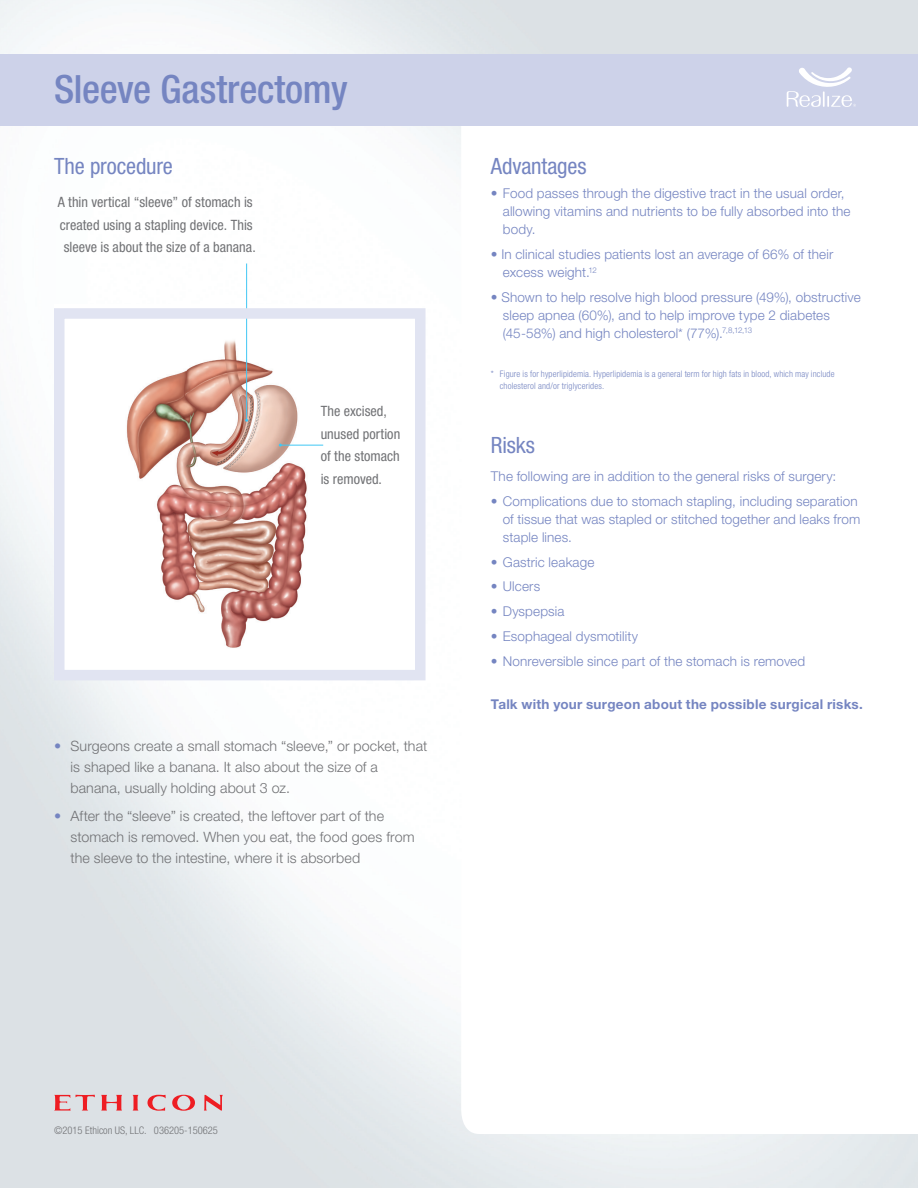
<style>
.page{position:relative;width:918px;height:1188px;background:#fff}
.page>*{position:absolute;margin:0;border:0;box-sizing:border-box;transform-origin:0 0}
.subhead{font:500 condensed 39px "Helvetica Neue LT Std";letter-spacing:-.005em;color:#7585c1}
.subhead-2{font:condensed 22.5px "Helvetica Neue LT Std";letter-spacing:-.005em;color:#7585c1}
.Body_text_no_space{font:300 14.25px/21px "Helvetica Neue LT Std";letter-spacing:.01em;color:#717275}
.Art_callout{font:condensed 14.25px/22.5px "Helvetica Neue LT Std";color:#717275}
.subhead-3{font:300 13.5px/18px "Helvetica Neue LT Std";letter-spacing:.01em;color:#7585c1}
.Body_text_large_spac{font:300 13.5px/18px "Helvetica Neue LT Std";letter-spacing:.01em;color:#7585c1}
.Body_text_large_spac-2{font:700 13.5px "Helvetica Neue LT Std";letter-spacing:.02em;color:#7585c1}
.Footnotes{font:300 condensed 10.5px "Helvetica Neue LT Std";color:#717275}
.subhead-4{font:300 condensed 9px/12px "Helvetica Neue LT Std";letter-spacing:.015em;color:#7585c1}
.s1{color:#7585c1}
</style>
<div class="page">
<img style="left:126px;top:328px;width:198px;height:320px">
<hr style="left:280px;top:445px;width:43px;height:1px;background:#40c7f4">
<hr style="left:246px;top:264px;width:1px;height:156px;background:#40c7f4">
<div style="left:0;top:54px;width:918px;height:71px;background:#cdd2e9"></div>
<svg style="left:787px;top:67px;width:69px;height:40px"></svg>
<svg style="left:54px;top:1095px;width:16px;height:16px"></svg>
<svg style="left:76px;top:1095px;width:19px;height:16px"></svg>
<svg style="left:101px;top:1095px;width:21px;height:16px"></svg>
<svg style="left:133px;top:1095px;width:5px;height:16px"></svg>
<svg style="left:147px;top:1095px;width:19px;height:16px"></svg>
<svg style="left:204px;top:1095px;width:19px;height:16px"></svg>
<svg style="left:172px;top:1095px;width:23px;height:16px"></svg>
<div style="left:54px;top:308px;width:372px;height:372px;border:10px solid #e1e4f2"></div>
<p class="subhead" style="left:54px;top:66px;width:295px">Sleeve Gastrectomy</p>
<p class="subhead-2" style="left:54px;top:153px;width:120px">The procedure</p>
<p class="Art_callout" style="left:58px;top:191px;width:200px">A thin vertical “sleeve” of stomach is created using a stapling device. This sleeve is about the size of a banana.</p>
<p class="Art_callout" style="left:321px;top:400px;width:81px">The excised, unused portion of the stomach is removed.</p>
<p class="Body_text_no_space" style="left:54px;top:735px;width:375px"><span class="s1">•</span> Surgeons create a small stomach “sleeve,” or pocket, that</p>
<p class="Body_text_no_space" style="left:71px;top:756px;width:309px">is shaped like a banana. It also about the size of a banana, usually holding about 3 oz.</p>
<p class="Body_text_no_space" style="left:54px;top:805px;width:332px"><span class="s1">•</span> After the “sleeve” is created, the leftover part of the</p>
<p class="Body_text_no_space" style="left:71px;top:826px;width:346px">stomach is removed. When you eat, the food goes from</p>
<p class="Body_text_no_space" style="left:71px;top:847px;width:291px">the sleeve to the intestine, where it is absorbed</p>
<p class="subhead-2" style="left:491px;top:153px;width:97px">Advantages</p>
<p class="subhead-3" style="left:503px;top:184px;width:349px;text-indent:-12px">• Food passes through the digestive tract in the usual order, allowing vitamins and nutrients to be fully absorbed into the body.</p>
<p class="subhead-3" style="left:503px;top:245px;width:332px;text-indent:-12px">• In clinical studies patients lost an average of 66% of their excess weight.<sup>12</sup></p>
<p class="subhead-3" style="left:503px;top:288px;width:359px;text-indent:-12px">• Shown to help resolve high blood pressure (49%), obstructive sleep apnea (60%), and to help improve type 2 diabetes (45-58%) and high cholesterol* (77%).<sup>7,8,12,13</sup></p>
<p class="subhead-4" style="left:500px;top:368px;width:336px;text-indent:-9px">* Figure is for hyperlipidemia. Hyperlipidemia is a general term for high fats in blood, which may include cholesterol and/or triglycerides.</p>
<p class="subhead-2" style="left:491px;top:433px;width:46px">Risks</p>
<p class="subhead-3" style="left:491px;top:467px;width:347px">The following are in addition to the general risks of surgery:</p>
<p class="Body_text_large_spac" style="left:503px;top:492px;width:359px;text-indent:-12px">• Complications due to stomach stapling, including separation of tissue that was stapled or stitched together and leaks from staple lines.</p>
<p class="Body_text_large_spac" style="left:491px;top:553px;width:105px">• Gastric leakage</p>
<p class="Body_text_large_spac" style="left:491px;top:577px;width:51px">• Ulcers</p>
<p class="Body_text_large_spac" style="left:491px;top:602px;width:75px">• Dyspepsia</p>
<p class="Body_text_large_spac" style="left:491px;top:627px;width:149px">• Esophageal dysmotility</p>
<p class="Body_text_large_spac" style="left:491px;top:652px;width:316px">• Nonreversible since part of the stomach is removed</p>
<p class="Body_text_large_spac-2" style="left:491px;top:696px;width:374px">Talk with your surgeon about the possible surgical risks.</p>
<p class="Footnotes" style="left:54px;top:1124px;width:165px">©2015 Ethicon US, LLC. 036205-150625</p>
</div>
